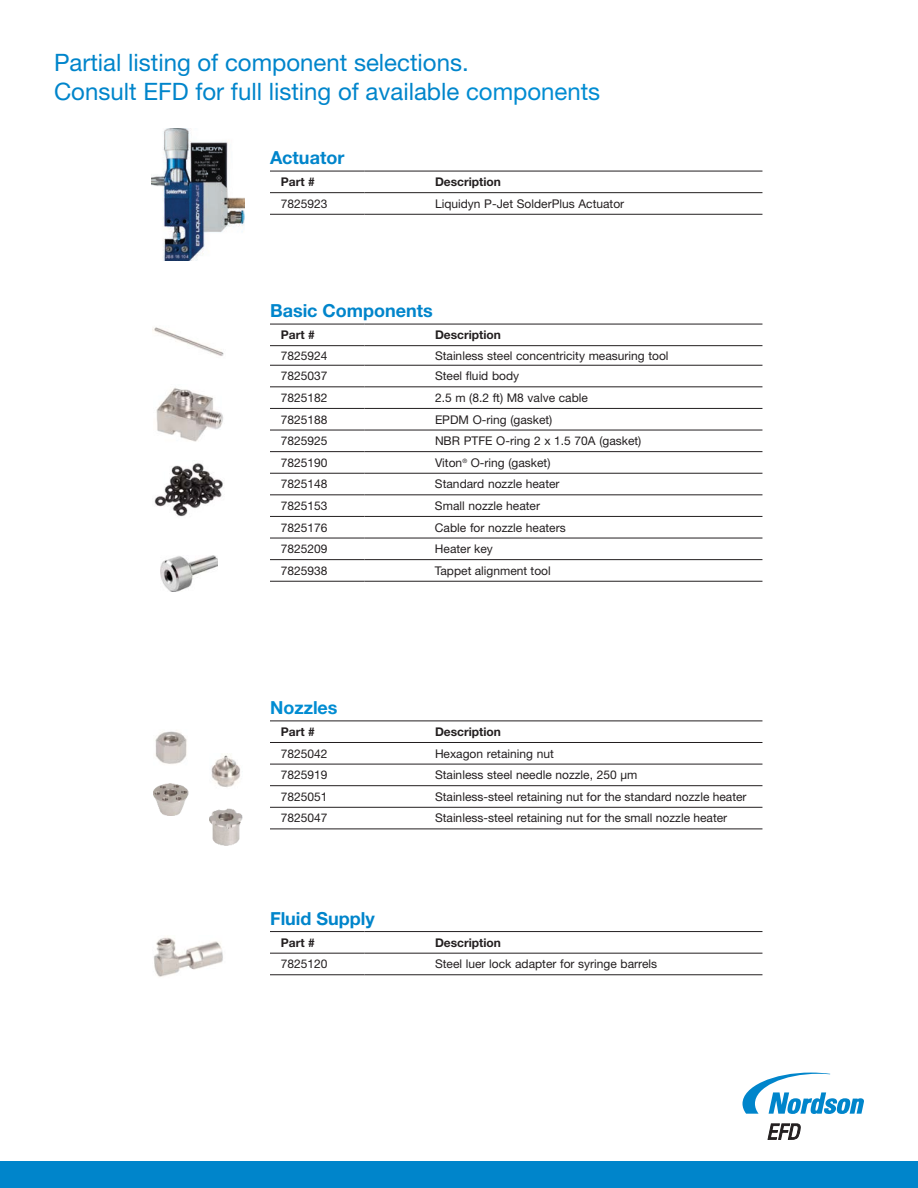
<style>
.page{position:relative;width:918px;height:1188px;background:#fff}
.page>*{position:absolute;margin:0;border:0;box-sizing:border-box;transform-origin:0 0}
.EFD-DataSheet-Subtit{font:24px/28.8px "Helvetica Neue LT Std";color:#0085cb}
.EFD-DataSheet-Head-L{font:700 18px "Helvetica Neue LT Std";color:#0085cb}
.EFD-DataSheet-Head-L-2{font:700 18px "Helvetica Neue LT Std";color:#008cd2}
.EFD-DataSheet-TableT{font:12px "Helvetica Neue LT Std";color:#231f20}
.EFD-DataSheet-BodyTe{font:12px "Helvetica Neue LT Std";color:#231f20}
.EFD-DataSheet-TableT-2{font:700 12px "Helvetica Neue LT Std";color:#231f20}
.s1{color:#008cd2}
</style>
<div class="page">
<svg style="left:270px;top:170px;width:492px;height:44px"></svg>
<hr style="left:270px;top:171px;width:94px;height:1px;background:#231f20">
<hr style="left:364px;top:171px;width:68px;height:1px;background:#231f20">
<hr style="left:432px;top:171px;width:330px;height:1px;background:#231f20">
<hr style="left:270px;top:192px;width:94px;height:1px;background:#231f20">
<hr style="left:364px;top:192px;width:68px;height:1px;background:#231f20">
<hr style="left:432px;top:192px;width:330px;height:1px;background:#231f20">
<hr style="left:270px;top:214px;width:94px;height:1px;background:#231f20">
<hr style="left:364px;top:214px;width:68px;height:1px;background:#231f20">
<hr style="left:432px;top:214px;width:330px;height:1px;background:#231f20">
<svg style="left:270px;top:720px;width:492px;height:109px"></svg>
<hr style="left:270px;top:721px;width:108px;height:1px;background:#231f20">
<hr style="left:378px;top:721px;width:54px;height:1px;background:#231f20">
<hr style="left:432px;top:721px;width:330px;height:1px;background:#231f20">
<hr style="left:270px;top:742px;width:108px;height:1px;background:#231f20">
<hr style="left:378px;top:742px;width:54px;height:1px;background:#231f20">
<hr style="left:432px;top:742px;width:330px;height:1px;background:#231f20">
<hr style="left:270px;top:764px;width:108px;height:1px;background:#231f20">
<hr style="left:378px;top:764px;width:54px;height:1px;background:#231f20">
<hr style="left:432px;top:764px;width:330px;height:1px;background:#231f20">
<hr style="left:270px;top:785px;width:108px;height:1px;background:#231f20">
<hr style="left:378px;top:785px;width:54px;height:1px;background:#231f20">
<hr style="left:432px;top:785px;width:330px;height:1px;background:#231f20">
<hr style="left:270px;top:807px;width:108px;height:1px;background:#231f20">
<hr style="left:378px;top:807px;width:54px;height:1px;background:#231f20">
<hr style="left:432px;top:807px;width:330px;height:1px;background:#231f20">
<hr style="left:270px;top:829px;width:108px;height:1px;background:#231f20">
<hr style="left:378px;top:829px;width:54px;height:1px;background:#231f20">
<hr style="left:432px;top:829px;width:330px;height:1px;background:#231f20">
<svg style="left:270px;top:932px;width:492px;height:43px"></svg>
<hr style="left:270px;top:931px;width:94px;height:1px;background:#231f20">
<hr style="left:364px;top:931px;width:68px;height:1px;background:#231f20">
<hr style="left:432px;top:931px;width:330px;height:1px;background:#231f20">
<hr style="left:270px;top:953px;width:94px;height:1px;background:#231f20">
<hr style="left:364px;top:953px;width:68px;height:1px;background:#231f20">
<hr style="left:432px;top:953px;width:330px;height:1px;background:#231f20">
<hr style="left:270px;top:975px;width:94px;height:1px;background:#231f20">
<hr style="left:364px;top:975px;width:68px;height:1px;background:#231f20">
<hr style="left:432px;top:975px;width:330px;height:1px;background:#231f20">
<img style="left:154px;top:937px;width:69px;height:40px">
<img style="left:211px;top:755px;width:29px;height:32px">
<img style="left:209px;top:809px;width:34px;height:36px">
<img style="left:155px;top:731px;width:32px;height:33px">
<img style="left:154px;top:783px;width:35px;height:33px">
<svg style="left:270px;top:323px;width:492px;height:258px"></svg>
<hr style="left:270px;top:324px;width:94px;height:1px;background:#231f20">
<hr style="left:364px;top:324px;width:68px;height:1px;background:#231f20">
<hr style="left:432px;top:324px;width:330px;height:1px;background:#231f20">
<hr style="left:270px;top:345px;width:94px;height:1px;background:#231f20">
<hr style="left:364px;top:345px;width:68px;height:1px;background:#231f20">
<hr style="left:432px;top:345px;width:330px;height:1px;background:#231f20">
<hr style="left:270px;top:365px;width:94px;height:1px;background:#231f20">
<hr style="left:364px;top:365px;width:68px;height:1px;background:#231f20">
<hr style="left:432px;top:365px;width:330px;height:1px;background:#231f20">
<hr style="left:270px;top:387px;width:94px;height:1px;background:#231f20">
<hr style="left:364px;top:387px;width:68px;height:1px;background:#231f20">
<hr style="left:432px;top:387px;width:330px;height:1px;background:#231f20">
<hr style="left:270px;top:408px;width:94px;height:1px;background:#231f20">
<hr style="left:364px;top:408px;width:68px;height:1px;background:#231f20">
<hr style="left:432px;top:408px;width:330px;height:1px;background:#231f20">
<hr style="left:270px;top:430px;width:94px;height:1px;background:#231f20">
<hr style="left:364px;top:430px;width:68px;height:1px;background:#231f20">
<hr style="left:432px;top:430px;width:330px;height:1px;background:#231f20">
<hr style="left:270px;top:451px;width:94px;height:1px;background:#231f20">
<hr style="left:364px;top:451px;width:68px;height:1px;background:#231f20">
<hr style="left:432px;top:451px;width:330px;height:1px;background:#231f20">
<hr style="left:270px;top:473px;width:94px;height:1px;background:#231f20">
<hr style="left:364px;top:473px;width:68px;height:1px;background:#231f20">
<hr style="left:432px;top:473px;width:330px;height:1px;background:#231f20">
<hr style="left:270px;top:495px;width:94px;height:1px;background:#231f20">
<hr style="left:364px;top:495px;width:68px;height:1px;background:#231f20">
<hr style="left:432px;top:495px;width:330px;height:1px;background:#231f20">
<hr style="left:270px;top:516px;width:94px;height:1px;background:#231f20">
<hr style="left:364px;top:516px;width:68px;height:1px;background:#231f20">
<hr style="left:432px;top:516px;width:330px;height:1px;background:#231f20">
<hr style="left:270px;top:538px;width:94px;height:1px;background:#231f20">
<hr style="left:364px;top:538px;width:68px;height:1px;background:#231f20">
<hr style="left:432px;top:538px;width:330px;height:1px;background:#231f20">
<hr style="left:270px;top:559px;width:94px;height:1px;background:#231f20">
<hr style="left:364px;top:559px;width:68px;height:1px;background:#231f20">
<hr style="left:432px;top:559px;width:330px;height:1px;background:#231f20">
<hr style="left:270px;top:581px;width:94px;height:1px;background:#231f20">
<hr style="left:364px;top:581px;width:68px;height:1px;background:#231f20">
<hr style="left:432px;top:581px;width:330px;height:1px;background:#231f20">
<img style="left:154px;top:463px;width:69px;height:54px">
<img style="left:160px;top:555px;width:58px;height:36px">
<img style="left:153px;top:327px;width:71px;height:29px">
<svg style="left:768px;top:1124px;width:32px;height:16px"></svg>
<svg style="left:743px;top:1073px;width:121px;height:41px"></svg>
<img style="left:152px;top:129px;width:92px;height:131px">
<div style="left:0;top:1161px;width:918px;height:27px;background:#0085cb"></div>
<img style="left:156px;top:388px;width:67px;height:54px">
<p class="EFD-DataSheet-Subtit" style="left:54px;top:48px;width:548px">Partial listing of component selections.<br>Consult EFD for full listing of available <span class="s1">components</span></p>
<p class="EFD-DataSheet-Head-L" style="left:270px;top:147px;width:76px">Actuator</p>
<p class="EFD-DataSheet-TableT-2" style="left:281px;top:174px;width:36px">Part #</p>
<p class="EFD-DataSheet-TableT-2" style="left:435px;top:174px;width:67px">Description</p>
<p class="EFD-DataSheet-TableT" style="left:281px;top:196px;width:48px">7825923</p>
<p class="EFD-DataSheet-TableT" style="left:435px;top:196px;width:191px">Liquidyn P-Jet SolderPlus Actuator</p>
<p class="EFD-DataSheet-Head-L" style="left:270px;top:300px;width:164px">Basic Components</p>
<p class="EFD-DataSheet-TableT-2" style="left:281px;top:327px;width:36px">Part #</p>
<p class="EFD-DataSheet-TableT-2" style="left:435px;top:327px;width:67px">Description</p>
<p class="EFD-DataSheet-TableT" style="left:281px;top:348px;width:48px">7825924</p>
<p class="EFD-DataSheet-TableT" style="left:435px;top:348px;width:235px">Stainless steel concentricity measuring tool</p>
<p class="EFD-DataSheet-TableT" style="left:281px;top:369px;width:48px">7825037</p>
<p class="EFD-DataSheet-TableT" style="left:435px;top:369px;width:86px">Steel fluid body</p>
<p class="EFD-DataSheet-TableT" style="left:281px;top:390px;width:48px">7825182</p>
<p class="EFD-DataSheet-TableT" style="left:435px;top:390px;width:154px">2.5 m (8.2 ft) M8 valve cable</p>
<p class="EFD-DataSheet-TableT" style="left:281px;top:412px;width:48px">7825188</p>
<p class="EFD-DataSheet-TableT" style="left:435px;top:412px;width:119px">EPDM O-ring (gasket)</p>
<p class="EFD-DataSheet-TableT" style="left:281px;top:434px;width:48px">7825925</p>
<p class="EFD-DataSheet-TableT" style="left:435px;top:434px;width:208px">NBR PTFE O-ring 2 x 1.5 70A (gasket)</p>
<p class="EFD-DataSheet-TableT" style="left:281px;top:455px;width:48px">7825190</p>
<p class="EFD-DataSheet-TableT" style="left:435px;top:455px;width:117px">Viton<sup>®</sup> O-ring (gasket)</p>
<p class="EFD-DataSheet-TableT" style="left:281px;top:477px;width:48px">7825148</p>
<p class="EFD-DataSheet-TableT" style="left:435px;top:477px;width:126px">Standard nozzle heater</p>
<p class="EFD-DataSheet-TableT" style="left:281px;top:498px;width:48px">7825153</p>
<p class="EFD-DataSheet-TableT" style="left:435px;top:498px;width:107px">Small nozzle heater</p>
<p class="EFD-DataSheet-TableT" style="left:281px;top:520px;width:48px">7825176</p>
<p class="EFD-DataSheet-TableT" style="left:435px;top:520px;width:132px">Cable for nozzle heaters</p>
<p class="EFD-DataSheet-BodyTe" style="left:281px;top:542px;width:48px">7825209</p>
<p class="EFD-DataSheet-BodyTe" style="left:435px;top:542px;width:59px">Heater key</p>
<p class="EFD-DataSheet-BodyTe" style="left:281px;top:563px;width:48px">7825938</p>
<p class="EFD-DataSheet-BodyTe" style="left:435px;top:563px;width:117px">Tappet alignment tool</p>
<p class="EFD-DataSheet-Head-L-2" style="left:270px;top:697px;width:69px">Nozzles</p>
<p class="EFD-DataSheet-TableT-2" style="left:281px;top:724px;width:36px">Part #</p>
<p class="EFD-DataSheet-TableT-2" style="left:435px;top:724px;width:67px">Description</p>
<p class="EFD-DataSheet-TableT" style="left:281px;top:746px;width:48px">7825042</p>
<p class="EFD-DataSheet-TableT" style="left:435px;top:746px;width:120px">Hexagon retaining nut</p>
<p class="EFD-DataSheet-TableT" style="left:281px;top:768px;width:48px">7825919</p>
<p class="EFD-DataSheet-TableT" style="left:435px;top:768px;width:204px">Stainless steel needle nozzle, 250 µm</p>
<p class="EFD-DataSheet-BodyTe" style="left:281px;top:789px;width:48px">7825051</p>
<p class="EFD-DataSheet-BodyTe" style="left:435px;top:789px;width:313px">Stainless-steel retaining nut for the standard nozzle heater</p>
<p class="EFD-DataSheet-BodyTe" style="left:281px;top:811px;width:48px">7825047</p>
<p class="EFD-DataSheet-BodyTe" style="left:435px;top:811px;width:294px">Stainless-steel retaining nut for the small nozzle heater</p>
<p class="EFD-DataSheet-Head-L" style="left:270px;top:907px;width:106px">Fluid Supply</p>
<p class="EFD-DataSheet-TableT-2" style="left:281px;top:935px;width:36px">Part #</p>
<p class="EFD-DataSheet-TableT-2" style="left:435px;top:935px;width:67px">Description</p>
<p class="EFD-DataSheet-TableT" style="left:281px;top:957px;width:48px">7825120</p>
<p class="EFD-DataSheet-TableT" style="left:435px;top:957px;width:224px">Steel luer lock adapter for syringe barrels</p>
</div>
